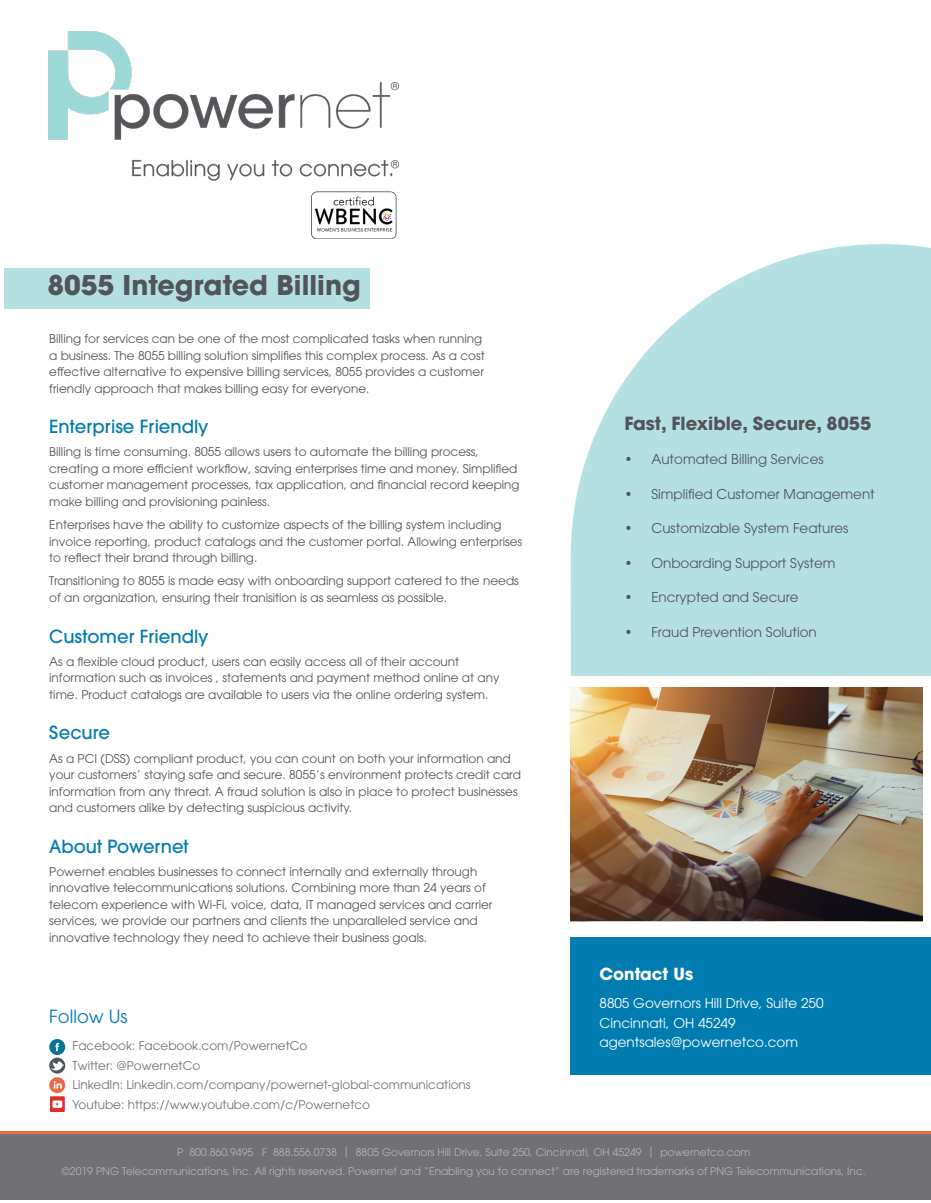
<style>
.page{position:relative;width:931px;height:1203px;background:#fff}
.page>*{position:absolute;margin:0;border:0;box-sizing:border-box;transform-origin:0 0}
.t1{font:700 27px "ITC Avant Garde Pro";color:#515559}
.t2{font:500 18px "ITC Avant Garde Pro";color:#007cb1}
.t3{font:700 18px "ITC Avant Garde Pro";color:#515559}
.t4{font:18px "ITC Avant Garde Pro";color:#007cb1}
.t5{font:700 16.5px "ITC Avant Garde Pro";color:#fff}
.t6{font:13.5px "ITC Avant Garde Pro";color:#515559}
.t7{font:13.5px "ITC Avant Garde Pro";color:#fff}
.t8{font:12px/16.5px "ITC Avant Garde Pro";color:#515559}
.t9{font:12px "ITC Avant Garde Pro";color:#717074}
.t10{font:10.5px "ITC Avant Garde Pro";color:#b4b3b7}
</style>
<div class="page">
<img style="left:49px;top:31px;width:349px;height:207px">
<div style="left:570px;top:913px;width:360px;height:161px;background:#007cb1"></div>
<svg style="left:570px;top:244px;width:360px;height:432px;fill:#b5e0e1"></svg>
<div style="left:550px;top:676px;width:380px;height:261px;background:#fff"></div>
<div style="left:0;top:1130px;width:930px;height:66px;background:#f26648"></div>
<div style="left:0;top:1134px;width:930px;height:65px;background:#717074"></div>
<div style="left:5px;top:268px;width:365px;height:41px;background:#b5e0e1"></div>
<svg style="left:49px;top:1038px;width:16px;height:16px"></svg>
<svg style="left:55px;top:1042px;width:4px;height:9px"></svg>
<svg style="left:49px;top:1076px;width:16px;height:16px"></svg>
<svg style="left:54px;top:1080px;width:8px;height:8px"></svg>
<svg style="left:49px;top:1057px;width:16px;height:16px"></svg>
<svg style="left:50px;top:1060px;width:14px;height:10px"></svg>
<img style="left:50px;top:1096px;width:14px;height:14px">
<img style="left:570px;top:687px;width:352px;height:233px">
<p class="t1" style="left:47px;top:267px;width:315px">8055 Integrated Billing</p>
<p class="t8" style="left:49px;top:330px;width:437px">Billing for services can be one of the most complicated tasks when running a business. The 8055 billing solution simplifies this complex process. As a cost effective alternative to expensive billing services, 8055 provides a customer friendly approach that makes billing easy for everyone.</p>
<p class="t2" style="left:49px;top:415px;width:161px">Enterprise Friendly</p>
<p class="t8" style="left:49px;top:443px;width:471px">Billing is time consuming. 8055 allows users to automate the billing process, creating a more efficient workflow, saving enterprises time and money. Simplified customer management processes, tax application, and financial record keeping make billing and provisioning painless.</p>
<p class="t8" style="left:49px;top:516px;width:474px">Enterprises have the ability to customize aspects of the billing system including invoice reporting, product catalogs and the customer portal. Allowing enterprises to reflect their brand through billing.</p>
<p class="t8" style="left:49px;top:572px;width:471px">Transitioning to 8055 is made easy with onboarding support catered to the needs of an organization, ensuring their tranisition is as seamless as possible.</p>
<p class="t2" style="left:49px;top:624px;width:161px">Customer Friendly</p>
<p class="t8" style="left:49px;top:653px;width:451px">As a flexible cloud product, users can easily access all of their account information such as invoices , statements and payment method online at any time. Product catalogs are available to users via the online ordering system.</p>
<p class="t2" style="left:49px;top:721px;width:62px">Secure</p>
<p class="t8" style="left:49px;top:749px;width:473px">As a PCI (DSS) compliant product, you can count on both your information and your customers’ staying safe and secure. 8055’s environment protects credit card information from any threat. A fraud solution is also in place to protect businesses and customers alike by detecting suspicious activity.</p>
<p class="t2" style="left:49px;top:834px;width:141px">About Powernet</p>
<p class="t8" style="left:49px;top:863px;width:444px">Powernet enables businesses to connect internally and externally through innovative telecommunications solutions. Combining more than 24 years of telecom experience with Wi-Fi, voice, data, IT managed services and carrier services, we provide our partners and clients the unparalleled service and innovative technology they need to achieve their business goals.</p>
<p class="t4" style="left:49px;top:1005px;width:80px">Follow Us</p>
<p class="t9" style="left:72px;top:1038px;width:236px">Facebook: Facebook.com/PowernetCo</p>
<p class="t9" style="left:72px;top:1057px;width:129px">Twitter: @PowernetCo</p>
<p class="t9" style="left:72px;top:1077px;width:399px">LinkedIn: Linkedin.com/company/powernet-global-communications</p>
<p class="t9" style="left:72px;top:1096px;width:299px">Youtube: https://www.youtube.com/c/Powernetco</p>
<p class="t3" style="left:624px;top:411px;width:248px">Fast, Flexible, Secure, 8055</p>
<p class="t6" style="left:624px;top:451px;width:201px">• Automated Billing Services</p>
<p class="t6" style="left:624px;top:485px;width:252px">• Simplified Customer Management</p>
<p class="t6" style="left:624px;top:520px;width:225px">• Customizable System Features</p>
<p class="t6" style="left:624px;top:554px;width:212px">• Onboarding Support System</p>
<p class="t6" style="left:624px;top:589px;width:175px">• Encrypted and Secure</p>
<p class="t6" style="left:624px;top:623px;width:194px">• Fraud Prevention Solution</p>
<p class="t5" style="left:599px;top:962px;width:95px">Contact Us</p>
<p class="t7" style="left:599px;top:994px;width:225px">8805 Governors Hill Drive, Suite 250</p>
<p class="t7" style="left:599px;top:1014px;width:137px">Cincinnati, OH 45249</p>
<p class="t7" style="left:599px;top:1033px;width:200px">agentsales@powernetco.com</p>
<p class="t10" style="left:177px;top:1145px;width:574px">P 800.860.9495 F 888.556.0738 | 8805 Governors Hill Drive, Suite 250, Cincinnati, OH 45249 | powernetco.com</p>
<p class="t10" style="left:62px;top:1164px;width:804px">©2019 PNG Telecommunications, Inc. All rights reserved. Powernet and “Enabling you to connect” are registered trademarks of PNG Telecommunications, Inc.</p>
</div>
